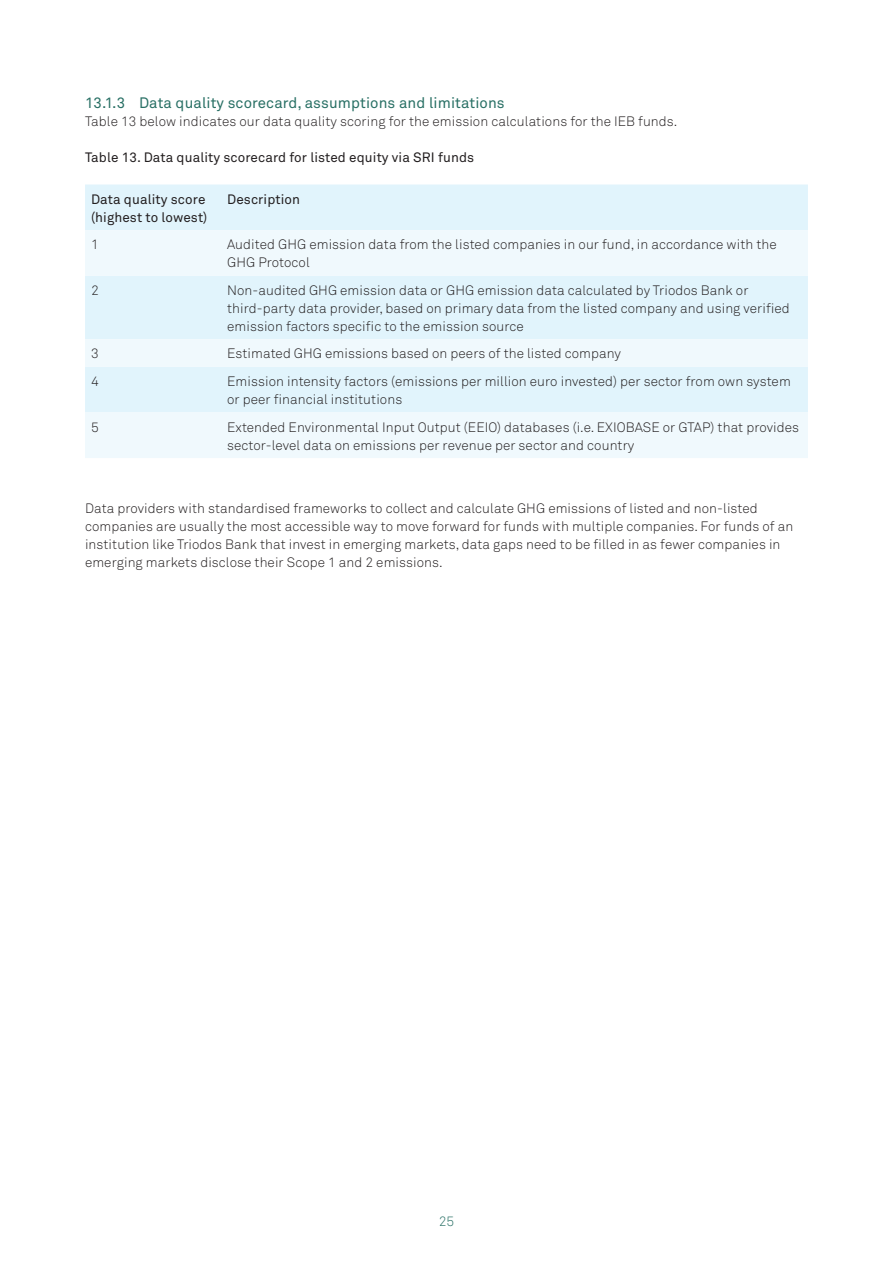
<style>
.page{position:relative;width:893px;height:1263px;background:#fff}
.page>*{position:absolute;margin:0;border:0;box-sizing:border-box;transform-origin:0 0}
._3__Tussenkopje_1{font:15px "Akkurat Pro";letter-spacing:.005em;color:#297065}
._5__Bodytekst{font:13.5px/18px "Akkurat Light Pro";letter-spacing:.005em;color:#231f20}
._4__Tussenkopje_2{font:13.5px "Akkurat Pro";letter-spacing:.005em;color:#231f20}
._5__Bodytekst-2{font:13.5px/18px "Akkurat Pro";letter-spacing:.005em;color:#231f20}
.t1{font:13.5px "Akkurat Light Pro";color:#297065}
</style>
<div class="page">
<div style="left:85px;top:184px;width:723px;height:46px;background:#e1f4fc"></div>
<svg style="left:85px;top:230px;width:723px;height:228px;fill:#e1f4fc"></svg>
<div style="left:85px;top:339px;width:723px;height:28px;background:#f0f9fd"></div>
<p class="_3__Tussenkopje_1" style="left:85px;top:94px;width:421px">13.1.3 Data quality scorecard, assumptions and limitations</p>
<p class="_5__Bodytekst" style="left:85px;top:113px;width:594px">Table 13 below indicates our data quality scoring for the emission calculations for the IEB funds.</p>
<p class="_4__Tussenkopje_2" style="left:85px;top:149px;width:391px">Table 13. Data quality scorecard for listed equity via SRI funds</p>
<p class="_5__Bodytekst-2" style="left:91px;top:190px;width:118px">Data quality score (highest to lowest)</p>
<p class="_5__Bodytekst-2" style="left:227px;top:190px;width:74px">Description</p>
<p class="_5__Bodytekst" style="left:91px;top:236px;width:9px">1</p>
<p class="_5__Bodytekst" style="left:227px;top:236px;width:551px">Audited GHG emission data from the listed companies in our fund, in accordance with the<br>GHG Protocol</p>
<p class="_5__Bodytekst" style="left:91px;top:281px;width:9px">2</p>
<p class="_5__Bodytekst" style="left:227px;top:281px;width:564px">Non-audited GHG emission data or GHG emission data calculated by Triodos Bank or third-party data provider, based on primary data from the listed company and using verified emission factors specific to the emission source</p>
<p class="_5__Bodytekst" style="left:91px;top:345px;width:9px">3</p>
<p class="_5__Bodytekst" style="left:227px;top:345px;width:395px">Estimated GHG emissions based on peers of the listed company</p>
<p class="_5__Bodytekst" style="left:91px;top:372px;width:9px">4</p>
<p class="_5__Bodytekst" style="left:227px;top:372px;width:565px">Emission intensity factors (emissions per million euro invested) per sector from own system or peer financial institutions</p>
<p class="_5__Bodytekst" style="left:91px;top:418px;width:9px">5</p>
<p class="_5__Bodytekst" style="left:227px;top:418px;width:573px">Extended Environmental Input Output (EEIO) databases (i.e. EXIOBASE or GTAP) that provides sector-level data on emissions per revenue per sector and country</p>
<p class="_5__Bodytekst" style="left:85px;top:500px;width:710px">Data providers with standardised frameworks to collect and calculate GHG emissions of listed and non-listed companies are usually the most accessible way to move forward for funds with multiple companies. For funds of an institution like Triodos Bank that invest in emerging markets, data gaps need to be filled in as fewer companies in emerging markets disclose their Scope 1 and 2 emissions.</p>
<p class="t1" style="left:439px;top:1213px;width:17px">25</p>
</div>
